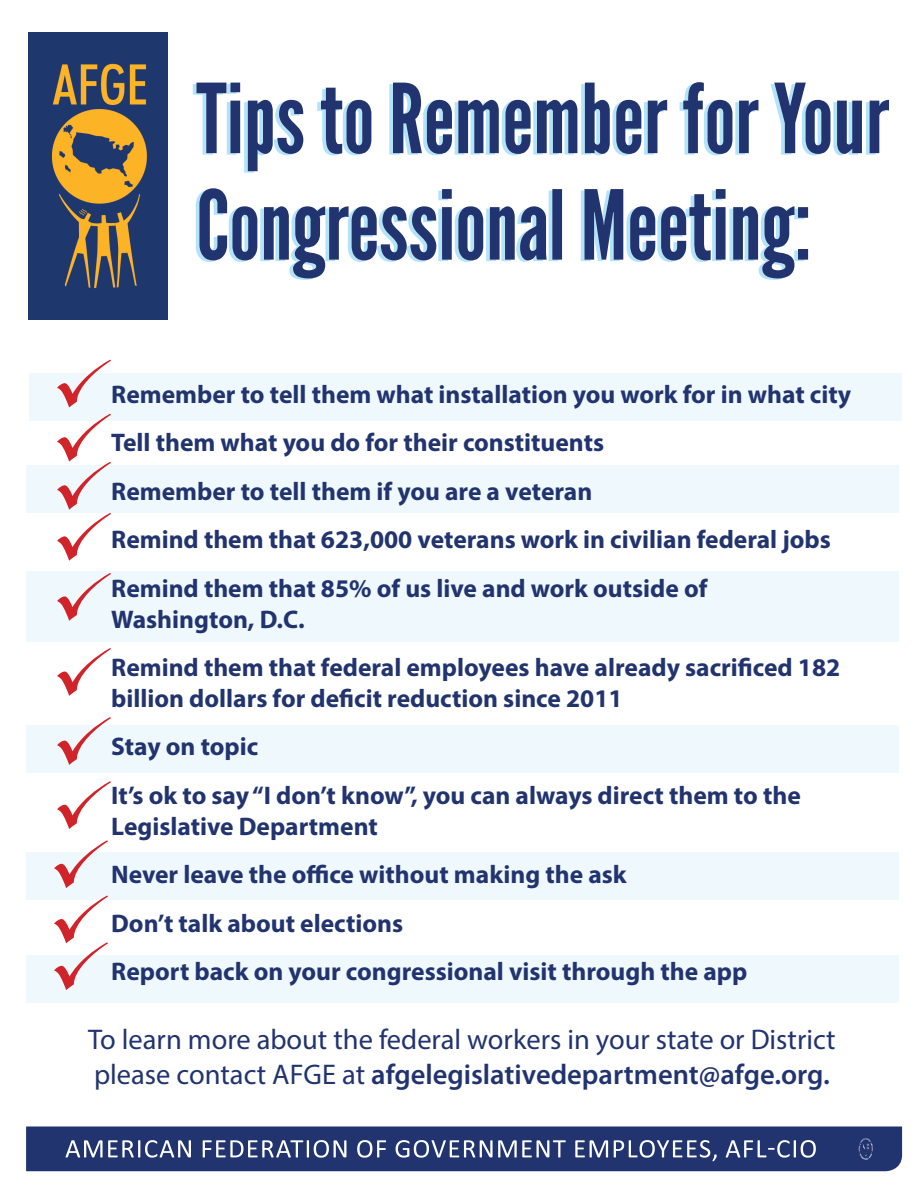
<style>
.page{position:relative;width:918px;height:1188px;background:#fff}
.page>*{position:absolute;margin:0;border:0;box-sizing:border-box;transform-origin:0 0}
.t1{font:28.5px "Myriad Pro";color:#22346f}
.t2{font:600 28.5px "Myriad Pro";color:#22346f}
.t3{font:700 25.5px/30.6px "Myriad Pro";color:#22346f}
.s1{font-weight:400}
</style>
<div class="page">
<div style="left:29px;top:373px;width:872px;height:48px;background:#eef8fd"></div>
<div style="left:27px;top:466px;width:872px;height:47px;background:#eef8fd"></div>
<div style="left:27px;top:571px;width:872px;height:71px;background:#eef8fd"></div>
<div style="left:27px;top:725px;width:872px;height:48px;background:#eef8fd"></div>
<div style="left:27px;top:956px;width:872px;height:47px;background:#eef8fd"></div>
<div style="left:27px;top:852px;width:872px;height:48px;background:#eef8fd"></div>
<img style="left:28px;top:32px;width:139px;height:287px">
<svg style="left:26px;top:1126px;width:876px;height:45px;background:#3a4a7e"></svg>
<svg style="left:196px;top:195px;width:587px;height:85px"></svg>
<svg style="left:57px;top:360px;width:54px;height:47px"></svg>
<svg style="left:57px;top:414px;width:54px;height:147px"></svg>
<svg style="left:57px;top:573px;width:54px;height:48px"></svg>
<svg style="left:57px;top:648px;width:54px;height:48px"></svg>
<svg style="left:57px;top:717px;width:54px;height:48px"></svg>
<svg style="left:57px;top:781px;width:54px;height:48px"></svg>
<svg style="left:54px;top:840px;width:54px;height:48px"></svg>
<svg style="left:54px;top:895px;width:54px;height:95px"></svg>
<svg style="left:199px;top:188px;width:609px;height:90px"></svg>
<svg style="left:196px;top:82px;width:693px;height:89px"></svg>
<p class="t3" style="left:111px;top:378px;width:742px">Remember to tell them what installation you work for in what city</p>
<p class="t3" style="left:111px;top:426px;width:494px">Tell them what you do for their constituents</p>
<p class="t3" style="left:111px;top:475px;width:483px">Remember to tell them if you are a veteran</p>
<p class="t3" style="left:111px;top:524px;width:721px">Remind them that 623,000 veterans work in civilian federal jobs</p>
<p class="t3" style="left:111px;top:572px;width:598px">Remind them that 85% of us live and work outside of</p>
<p class="t3" style="left:111px;top:603px;width:195px">Washington, D.C.</p>
<p class="t3" style="left:111px;top:651px;width:731px">Remind them that federal employees have already sacrificed 182 billion dollars for deficit reduction since 2011</p>
<p class="t3" style="left:111px;top:731px;width:149px">Stay on topic</p>
<p class="t3" style="left:111px;top:779px;width:691px">It’s ok to say “I don’t know”, you can always direct them to the<br>Legislative Department</p>
<p class="t3" style="left:111px;top:858px;width:517px">Never leave the office without making the ask</p>
<p class="t3" style="left:111px;top:907px;width:293px">Don’t talk about elections</p>
<p class="t3" style="left:111px;top:956px;width:638px">Report back on your congressional visit through the app</p>
<p class="t1" style="left:88px;top:1022px;width:749px">To learn more about the federal workers in your state or District</p>
<p class="t2" style="left:94px;top:1056px;width:737px"><span class="s1">please contact AFGE at</span> afgelegislativedepartment@afge.org.</p>
</div>
